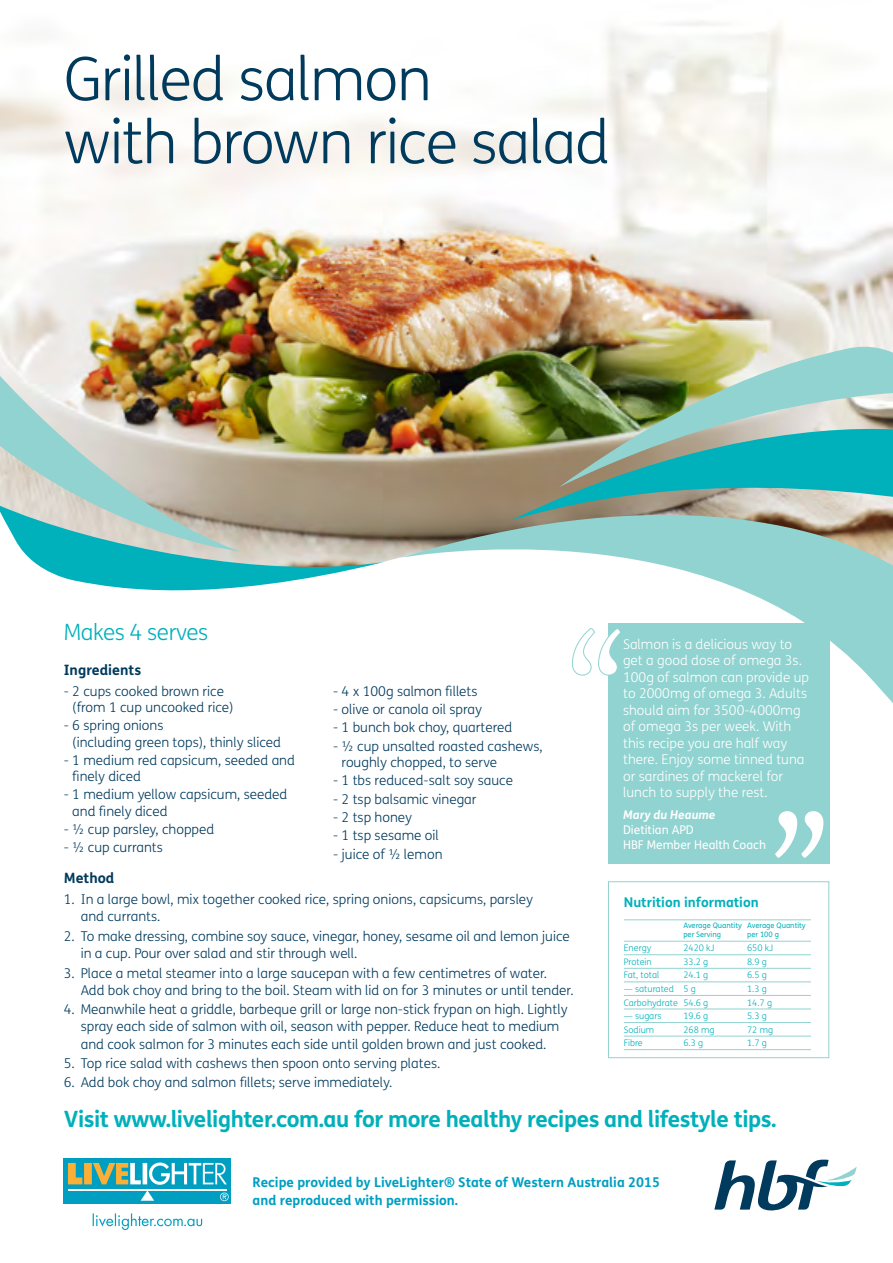
<style>
.page{position:relative;width:893px;height:1263px;background:#fff}
.page>*{position:absolute;margin:0;border:0;box-sizing:border-box;transform-origin:0 0}
.HL_2{font:300 60px/63px "FS Me Pro";letter-spacing:-.02em;color:#003a5d}
.t1{font:700 22.5px "FS Me Pro";letter-spacing:-.02em;color:#00b0ba}
.Subtitle{font:300 22.5px "FS Me Pro";letter-spacing:-.02em;color:#00b0ba}
.Ingredients_Method{font:700 14.25px "FS Me Pro";color:#003a5d}
.t2{font:300 13.5px/16.2px "FS Me Pro";color:#003a5d}
.Body_copy{font:300 13.5px/16.5px "FS Me Pro";color:#fff}
.t3{font:700 13.5px/18px "FS Me Pro";color:#009fc2}
.Body_copy-2{font:700 13.5px "FS Me Pro";color:#00b0ba}
.Body_copy-3{font:12px/15px "FS Me Pro";color:#fff}
.Body_copy-4{font:300 9px "FS Me Pro";color:#00b0ba}
.Body_copy-5{font:7.5px/9px "FS Me Pro";color:#00b0ba}
.s1{font-weight:700;font-style:italic}
</style>
<div class="page">
<img style="left:0;top:21px;width:893px;height:483px">
<svg style="left:384px;top:504px;width:446px;height:544px"></svg>
<img style="left:0;top:349px;width:242px;height:155px">
<svg style="left:0;top:504px;width:384px;height:87px"></svg>
<img style="left:559px;top:347px;width:334px;height:75px">
<svg style="left:510px;top:422px;width:383px;height:62px;background:#54a89d"></svg>
<svg style="left:400px;top:484px;width:493px;height:257px"></svg>
<hr style="left:683px;top:941px;width:64px;height:1px;background:#91d3d0">
<hr style="left:747px;top:941px;width:64px;height:1px;background:#91d3d0">
<hr style="left:683px;top:919px;width:64px;height:1px;background:#91d3d0">
<hr style="left:747px;top:919px;width:64px;height:1px;background:#91d3d0">
<hr style="left:624px;top:919px;width:59px;height:1px;background:#91d3d0">
<hr style="left:624px;top:941px;width:59px;height:1px;background:#91d3d0">
<hr style="left:624px;top:954px;width:59px;height:1px;background:#91d3d0">
<hr style="left:683px;top:954px;width:64px;height:1px;background:#91d3d0">
<hr style="left:747px;top:954px;width:64px;height:1px;background:#91d3d0">
<hr style="left:624px;top:968px;width:59px;height:1px;background:#91d3d0">
<hr style="left:683px;top:968px;width:64px;height:1px;background:#91d3d0">
<hr style="left:747px;top:968px;width:64px;height:1px;background:#91d3d0">
<hr style="left:624px;top:981px;width:59px;height:1px;background:#91d3d0">
<hr style="left:683px;top:981px;width:64px;height:1px;background:#91d3d0">
<hr style="left:747px;top:981px;width:64px;height:1px;background:#91d3d0">
<hr style="left:624px;top:995px;width:59px;height:1px;background:#91d3d0">
<hr style="left:683px;top:995px;width:64px;height:1px;background:#91d3d0">
<hr style="left:747px;top:995px;width:64px;height:1px;background:#91d3d0">
<hr style="left:624px;top:1009px;width:59px;height:1px;background:#91d3d0">
<hr style="left:683px;top:1009px;width:64px;height:1px;background:#91d3d0">
<hr style="left:747px;top:1009px;width:64px;height:1px;background:#91d3d0">
<hr style="left:624px;top:1022px;width:59px;height:1px;background:#91d3d0">
<hr style="left:683px;top:1022px;width:64px;height:1px;background:#91d3d0">
<hr style="left:747px;top:1022px;width:64px;height:1px;background:#91d3d0">
<hr style="left:624px;top:1036px;width:59px;height:1px;background:#91d3d0">
<hr style="left:683px;top:1036px;width:64px;height:1px;background:#91d3d0">
<hr style="left:747px;top:1036px;width:64px;height:1px;background:#91d3d0">
<hr style="left:624px;top:1049px;width:59px;height:1px;background:#91d3d0">
<hr style="left:683px;top:1049px;width:64px;height:1px;background:#91d3d0">
<hr style="left:747px;top:1049px;width:64px;height:1px;background:#91d3d0">
<div style="left:608px;top:881px;width:221px;height:177px;border:1px solid #91d3d0"></div>
<div style="left:608px;top:623px;width:221px;height:241px;background:#91d3d0"></div>
<svg style="left:572px;top:628px;width:48px;height:48px"></svg>
<svg style="left:775px;top:811px;width:48px;height:47px"></svg>
<div style="left:64px;top:1158px;width:167px;height:45px;background:#009fc2"></div>
<svg style="left:93px;top:1213px;width:109px;height:17px"></svg>
<svg style="left:68px;top:1162px;width:161px;height:39px"></svg>
<svg style="left:714px;top:1159px;width:143px;height:52px"></svg>
<p class="HL_2" style="left:64px;top:46px;width:548px">Grilled salmon<br>with brown rice salad</p>
<p class="Subtitle" style="left:64px;top:617px;width:146px">Makes 4 serves</p>
<p class="Ingredients_Method" style="left:64px;top:659px;width:79px">Ingredients</p>
<p class="t2" style="left:72px;top:683px;width:163px;text-indent:-9px">- 2 cups cooked brown rice (from 1 cup uncooked rice)</p>
<p class="t2" style="left:72px;top:717px;width:210px;text-indent:-9px">- 6 spring onions<br>(including green tops), thinly sliced</p>
<p class="t2" style="left:72px;top:752px;width:224px;text-indent:-9px">- 1 medium red capsicum, seeded and finely diced</p>
<p class="t2" style="left:72px;top:786px;width:217px;text-indent:-9px">- 1 medium yellow capsicum, seeded and finely diced</p>
<p class="t2" style="left:64px;top:821px;width:152px">- ½ cup parsley, chopped</p>
<p class="t2" style="left:64px;top:839px;width:101px">- ½ cup currants</p>
<p class="t2" style="left:333px;top:683px;width:146px">- 4 x 100g salmon fillets</p>
<p class="t2" style="left:333px;top:701px;width:150px">- olive or canola oil spray</p>
<p class="t2" style="left:333px;top:719px;width:181px">- 1 bunch bok choy, quartered</p>
<p class="t2" style="left:342px;top:738px;width:203px;text-indent:-9px">- ½ cup unsalted roasted cashews, roughly chopped, to serve</p>
<p class="t2" style="left:333px;top:772px;width:181px">- 1 tbs reduced-salt soy sauce</p>
<p class="t2" style="left:333px;top:790px;width:145px">- 2 tsp balsamic vinegar</p>
<p class="t2" style="left:333px;top:809px;width:80px">- 2 tsp honey</p>
<p class="t2" style="left:333px;top:827px;width:107px">- 1 tsp sesame oil</p>
<p class="t2" style="left:333px;top:845px;width:111px">- juice of ½ lemon</p>
<p class="Body_copy" style="left:623px;top:635px;width:188px">Salmon is a delicious way to get a good dose of omega 3s.<br>100g of salmon can provide up to 2000mg of omega 3. Adults should aim for 3500-4000mg of omega 3s per week. With this recipe you are half way there. Enjoy some tinned tuna or sardines of mackerel for lunch to supply the rest.</p>
<p class="Body_copy-3" style="left:623px;top:807px;width:144px"><span class="s1">Mary du Heaume<br></span>Dietitian APD<br>HBF Member Health Coach</p>
<p class="Ingredients_Method" style="left:64px;top:867px;width:52px">Method</p>
<p class="t2" style="left:81px;top:890px;width:454px;line-height:17.2px;text-indent:-17px">1. In a large bowl, mix together cooked rice, spring onions, capsicums, parsley and currants.</p>
<p class="t2" style="left:81px;top:927px;width:491px;line-height:17.2px;text-indent:-17px">2. To make dressing, combine soy sauce, vinegar, honey, sesame oil and lemon juice in a cup. Pour over salad and stir through well.</p>
<p class="t2" style="left:81px;top:964px;width:494px;line-height:17.2px;text-indent:-17px">3. Place a metal steamer into a large saucepan with a few centimetres of water.<br>Add bok choy and bring to the boil. Steam with lid on for 3 minutes or until tender.</p>
<p class="t2" style="left:81px;top:1000px;width:488px;line-height:17.2px;text-indent:-17px">4. Meanwhile heat a griddle, barbeque grill or large non-stick frypan on high. Lightly spray each side of salmon with oil, season with pepper. Reduce heat to medium and cook salmon for 3 minutes each side until golden brown and just cooked.</p>
<p class="t2" style="left:64px;top:1055px;width:378px">5. Top rice salad with cashews then spoon onto serving plates.</p>
<p class="t2" style="left:64px;top:1074px;width:330px">6. Add bok choy and salmon fillets; serve immediately.</p>
<h2 class="t1" style="left:64px;top:1102px;width:714px">Visit www.livelighter.com.au for more healthy recipes and lifestyle tips.</h2>
<p class="Body_copy-2" style="left:624px;top:892px;width:136px">Nutrition information</p>
<p class="Body_copy-5" style="left:683px;top:920px;width:60px">Average Quantity per Serving</p>
<p class="Body_copy-5" style="left:747px;top:920px;width:60px">Average Quantity per 100 g</p>
<p class="Body_copy-4" style="left:624px;top:942px;width:29px">Energy</p>
<p class="Body_copy-4" style="left:683px;top:942px;width:33px">2420 kJ</p>
<p class="Body_copy-4" style="left:747px;top:942px;width:27px">650 kJ</p>
<p class="Body_copy-4" style="left:624px;top:955px;width:29px">Protein</p>
<p class="Body_copy-4" style="left:683px;top:955px;width:26px">33.2 g</p>
<p class="Body_copy-4" style="left:747px;top:955px;width:21px">8.9 g</p>
<p class="Body_copy-4" style="left:624px;top:969px;width:37px">Fat, total</p>
<p class="Body_copy-4" style="left:683px;top:969px;width:26px">24.1 g</p>
<p class="Body_copy-4" style="left:747px;top:969px;width:21px">6.5 g</p>
<p class="Body_copy-4" style="left:624px;top:983px;width:52px">— saturated</p>
<p class="Body_copy-4" style="left:683px;top:983px;width:14px">5 g</p>
<p class="Body_copy-4" style="left:747px;top:983px;width:21px">1.3 g</p>
<p class="Body_copy-4" style="left:624px;top:996px;width:56px">Carbohydrate</p>
<p class="Body_copy-4" style="left:683px;top:996px;width:26px">54.6 g</p>
<p class="Body_copy-4" style="left:747px;top:996px;width:26px">14.7 g</p>
<p class="Body_copy-4" style="left:624px;top:1010px;width:39px">— sugars</p>
<p class="Body_copy-4" style="left:683px;top:1010px;width:26px">19.6 g</p>
<p class="Body_copy-4" style="left:747px;top:1010px;width:21px">5.3 g</p>
<p class="Body_copy-4" style="left:624px;top:1023px;width:32px">Sodium</p>
<p class="Body_copy-4" style="left:683px;top:1023px;width:33px">268 mg</p>
<p class="Body_copy-4" style="left:747px;top:1023px;width:27px">72 mg</p>
<p class="Body_copy-4" style="left:624px;top:1037px;width:21px">Fibre</p>
<p class="Body_copy-4" style="left:683px;top:1037px;width:21px">6.3 g</p>
<p class="Body_copy-4" style="left:747px;top:1037px;width:21px">1.7 g</p>
<p class="t3" style="left:253px;top:1172px;width:409px">Recipe provided by LiveLighter® State of Western Australia 2015 and reproduced with permission.</p>
</div>
